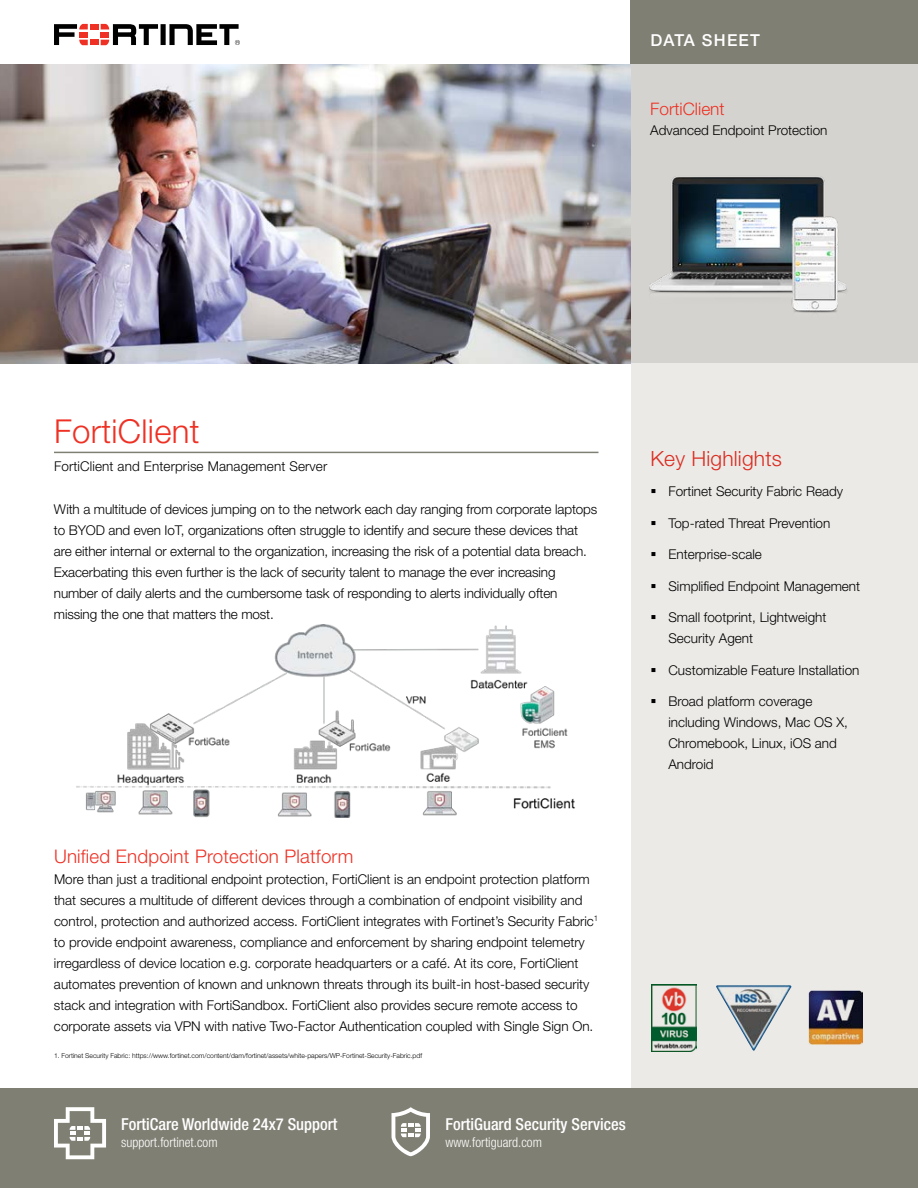
<style>
.page{position:relative;width:918px;height:1188px;background:#fff}
.page>*{position:absolute;margin:0;border:0;box-sizing:border-box;transform-origin:0 0}
.t1{font:300 33px "Helvetica Neue LT Pro";letter-spacing:.01em;color:#ee3124}
.t2{font:300 21px "Helvetica Neue LT Pro";letter-spacing:.01em;color:#ee3124}
.t3{font:300 18.75px "Helvetica Neue LT Pro";letter-spacing:.01em;color:#ee3124}
.t4{font:300 17.25px "Helvetica Neue LT Pro";color:#ee3124}
.t5{font:500 condensed 16.5px "Helvetica Neue LT Pro";color:#fff}
.t6{font:500 16.5px "Helvetica Neue LT Pro";letter-spacing:.075em;color:#fff}
.t7{font:300 13.5px/21px "Helvetica Neue LT Pro";color:#000}
.t8{font:300 condensed 13.5px "Helvetica Neue LT Pro";color:#fff}
.t9{font:300 6.75px "Helvetica Neue LT Pro";color:#000}
</style>
<div class="page">
<hr style="left:54px;top:452px;width:544px;height:1px;background:#807f73">
<img style="left:76px;top:625px;width:499px;height:193px">
<div style="left:631px;top:363px;width:287px;height:825px;background:#ebeae7"></div>
<div style="left:630px;top:64px;width:288px;height:299px;background:#d5d3cf"></div>
<div style="left:630px;top:0;width:288px;height:64px;background:#807f73"></div>
<div style="left:0;top:1088px;width:918px;height:100px;background:#807f73"></div>
<svg style="left:54px;top:1107px;width:52px;height:52px"></svg>
<svg style="left:392px;top:1107px;width:38px;height:49px"></svg>
<img style="left:649px;top:176px;width:198px;height:137px">
<img style="left:0;top:64px;width:630px;height:300px">
<div style="left:90px;top:24px;width:8px;height:5px;background:#ee3124"></div>
<div style="left:90px;top:40px;width:8px;height:5px;background:#ee3124"></div>
<svg style="left:54px;top:24px;width:34px;height:21px"></svg>
<svg style="left:101px;top:24px;width:139px;height:21px"></svg>
<p class="t6" style="left:651px;top:30px;width:111px">DATA SHEET</p>
<p class="t4" style="left:650px;top:98px;width:76px">FortiClient</p>
<p class="t7" style="left:650px;top:119px;width:179px">Advanced Endpoint Protection</p>
<h1 class="t1" style="left:54px;top:411px;width:147px">FortiClient</h1>
<p class="t7" style="left:54px;top:456px;width:275px">FortiClient and Enterprise Management Server</p>
<p class="t7" style="left:54px;top:498px;width:545px">With a multitude of devices jumping on to the network each day ranging from corporate laptops to BYOD and even IoT, organizations often struggle to identify and secure these devices that are either internal or external to the organization, increasing the risk of a potential data breach.<br>Exacerbating this even further is the lack of security talent to manage the ever increasing number of daily alerts and the cumbersome task of responding to alerts individually often missing the one that matters the most.</p>
<h2 class="t2" style="left:651px;top:446px;width:133px">Key Highlights</h2>
<p class="t7" style="left:650px;top:481px;width:194px">▪ Fortinet Security Fabric Ready</p>
<p class="t7" style="left:650px;top:512px;width:181px">▪ Top-rated Threat Prevention</p>
<p class="t7" style="left:650px;top:544px;width:113px">▪ Enterprise-scale</p>
<p class="t7" style="left:650px;top:575px;width:211px">▪ Simplified Endpoint Management</p>
<p class="t7" style="left:668px;top:607px;width:160px;text-indent:-18px">▪ Small footprint, Lightweight<br>Security Agent</p>
<p class="t7" style="left:650px;top:659px;width:211px">▪ Customizable Feature Installation</p>
<p class="t7" style="left:668px;top:691px;width:181px;text-indent:-18px">▪ Broad platform coverage including Windows, Mac OS X,<br>Chromebook, Linux, iOS and<br>Android</p>
<h3 class="t3" style="left:54px;top:844px;width:301px">Unified Endpoint Protection Platform</h3>
<p class="t7" style="left:54px;top:868px;width:546px">More than just a traditional endpoint protection, FortiClient is an endpoint protection platform that secures a multitude of different devices through a combination of endpoint visibility and control, protection and authorized access. FortiClient integrates with Fortinet’s Security Fabric<sup>1 </sup>to provide endpoint awareness, compliance and enforcement by sharing endpoint telemetry irregardless of device location e.g. corporate headquarters or a café. At its core, FortiClient automates prevention of known and unknown threats through its built-in host-based security stack and integration with FortiSandbox. FortiClient also provides secure remote access to corporate assets via VPN with native Two-Factor Authentication coupled with Single Sign On.</p>
<p class="t9" style="left:54px;top:1051px;width:370px">1. Fortinet Security Fabric: https://www.fortinet.com/content/dam/fortinet/assets/white-papers/WP-Fortinet-Security-Fabric.pdf</p>
<p class="t5" style="left:121px;top:1115px;width:218px">FortiCare Worldwide 24x7 Support</p>
<p class="t8" style="left:121px;top:1134px;width:98px">support.fortinet.com</p>
<p class="t5" style="left:446px;top:1115px;width:182px">FortiGuard Security Services</p>
<p class="t8" style="left:446px;top:1134px;width:98px">www.fortiguard.com</p>
</div>
